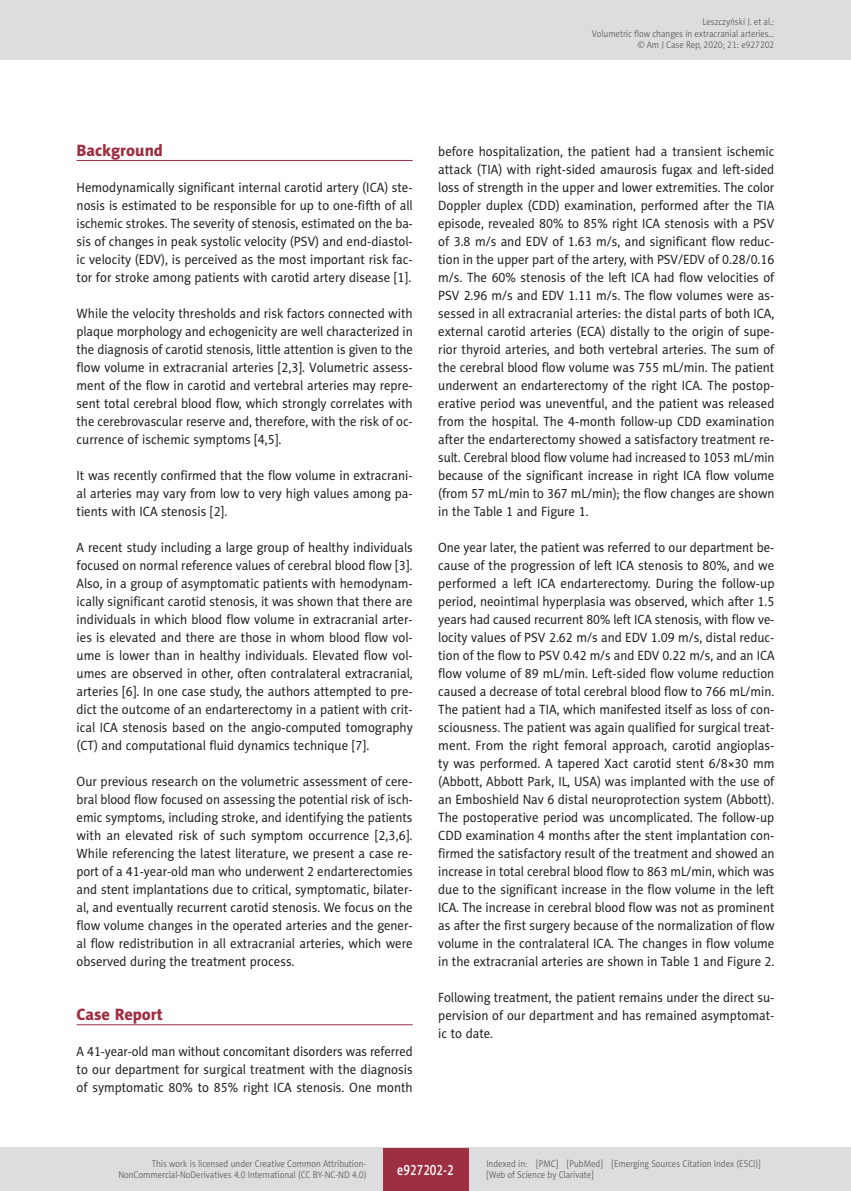
<style>
.page{position:relative;width:851px;height:1191px;background:#fff}
.page>*{position:absolute;margin:0;border:0;box-sizing:border-box;transform-origin:0 0}
.AJCR_Headline_1{font:16.5px "Naomi Sans EFN Heavy";color:#9d2f42}
.AJCR_e-PAGINA{font:15px "Naomi Sans EFN Medium";color:#fff;scale:.8 1}
.AJCR_Body{font:13.5px/18px "Naomi Sans EFN";color:#231f20;text-align:justify;scale:.95 1}
.AJCR_Body-2{font:13.5px/18px "Naomi Sans EFN";color:#231f20;text-align:justify;scale:.94 1}
.AJCR_Body-3{font:13.5px/18px "Naomi Sans EFN";color:#231f20;text-align:justify;scale:.93 1}
.AJCR_pagina_zywa{font:9.75px/11.2px "Naomi Sans EFN Light";color:#57585a;text-align:right;scale:.9 1}
.AJCR_pagina_sygnatur{font:9.75px "Naomi Sans EFN Light";color:#57585a;scale:.9 1}
</style>
<div class="page">
<hr style="left:77px;top:160px;width:335px;height:1px;background:#9d2f42">
<hr style="left:77px;top:1024px;width:335px;height:1px;background:#9d2f42">
<div style="left:0;top:0;width:850px;height:60px;background:#dcdddf"></div>
<hr style="left:850px;top:0;width:1px;height:60px;background:#dcdddf">
<div style="left:0;top:1148px;width:850px;height:43px;background:#dcdddf"></div>
<div style="left:383px;top:1147px;width:85px;height:43px;background:#9d2f42"></div>
<p class="AJCR_pagina_zywa" style="left:592px;top:16px;width:204px">Leszczyński J. et al.:<br>Volumetric flow changes in extracranial arteries…</p>
<p class="AJCR_pagina_sygnatur" style="left:637px;top:39px;width:153px">© Am J Case Rep, 2020; 21: e927202</p>
<p class="AJCR_Headline_1" style="left:77px;top:140px;width:88px">Background</p>
<p class="AJCR_Body" style="left:77px;top:178px;width:355px">Hemodynamically significant internal carotid artery (ICA) ste&shy;nosis is estimated to be responsible for up to one-fifth of all ischemic strokes. The severity of stenosis, estimated on the ba&shy;sis of changes in peak systolic velocity (PSV) and end-diastol&shy;ic velocity (EDV), is perceived as the most important risk fac&shy;tor for stroke among patients with carotid artery disease [1].</p>
<p class="AJCR_Body" style="left:77px;top:304px;width:355px">While the velocity thresholds and risk factors connected with plaque morphology and echogenicity are well characterized in the diagnosis of carotid stenosis, little attention is given to the flow volume in extracranial arteries [2,3]. Volumetric assess&shy;ment of the flow in carotid and vertebral arteries may repre&shy;sent total cerebral blood flow, which strongly correlates with the cerebrovascular reserve and, therefore, with the risk of oc&shy;currence of ischemic symptoms [4,5].</p>
<p class="AJCR_Body" style="left:77px;top:466px;width:355px">It was recently confirmed that the flow volume in extracrani&shy;al arteries may vary from low to very high values among pa&shy;tients with ICA stenosis [2].</p>
<p class="AJCR_Body" style="left:77px;top:538px;width:355px">A recent study including a large group of healthy individuals focused on normal reference values of cerebral blood flow [3].<br>Also, in a group of asymptomatic patients with hemodynam&shy;ically significant carotid stenosis, it was shown that there are individuals in which blood flow volume in extracranial arter&shy;ies is elevated and there are those in whom blood flow vol&shy;ume is lower than in healthy individuals. Elevated flow vol&shy;umes are observed in other, often contralateral extracranial, arteries [6]. In one case study, the authors attempted to pre&shy;dict the outcome of an endarterectomy in a patient with crit&shy;ical ICA stenosis based on the angio-computed tomography (CT) and computational fluid dynamics technique [7].</p>
<p class="AJCR_Body" style="left:77px;top:772px;width:355px">Our previous research on the volumetric assessment of cere&shy;bral blood flow focused on assessing the potential risk of isch&shy;emic symptoms, including stroke, and identifying the patients with an elevated risk of such symptom occurrence [2,3,6].<br>While referencing the latest literature, we present a case re&shy;port of a 41-year-old man who underwent 2 endarterectomies and stent implantations due to critical, symptomatic, bilater&shy;al, and eventually recurrent carotid stenosis. We focus on the flow volume changes in the operated arteries and the gener&shy;al flow redistribution in all extracranial arteries, which were observed during the treatment process.</p>
<p class="AJCR_Headline_1" style="left:77px;top:1004px;width:88px">Case Report</p>
<p class="AJCR_Body-3" style="left:77px;top:1042px;width:363px">A 41-year-old man without concomitant disorders was referred to our department for surgical treatment with the diagnosis of symptomatic 80% to 85% right ICA stenosis. One month</p>
<p class="AJCR_Body" style="left:438px;top:142px;width:355px">before hospitalization, the patient had a transient ischemic attack (TIA) with right-sided amaurosis fugax and left-sided loss of strength in the upper and lower extremities. The color Doppler duplex (CDD) examination, performed after the TIA episode, revealed 80% to 85% right ICA stenosis with a PSV of 3.8 m/s and EDV of 1.63 m/s, and significant flow reduc&shy;tion in the upper part of the artery, with PSV/EDV of 0.28/0.16 m/s. The 60% stenosis of the left ICA had flow velocities of PSV 2.96 m/s and EDV 1.11 m/s. The flow volumes were as&shy;sessed in all extracranial arteries: the distal parts of both ICA, external carotid arteries (ECA) distally to the origin of supe&shy;rior thyroid arteries, and both vertebral arteries. The sum of the cerebral blood flow volume was 755 mL/min. The patient underwent an endarterectomy of the right ICA. The postop&shy;erative period was uneventful, and the patient was released from the hospital. The 4-month follow-up CDD examination after the endarterectomy showed a satisfactory treatment re&shy;sult. Cerebral blood flow volume had increased to 1053 mL/min because of the significant increase in right ICA flow volume (from 57 mL/min to 367 mL/min); the flow changes are shown in the Table 1 and Figure 1.</p>
<p class="AJCR_Body-2" style="left:438px;top:538px;width:359px">One year later, the patient was referred to our department be&shy;cause of the progression of left ICA stenosis to 80%, and we performed a left ICA endarterectomy. During the follow-up period, neointimal hyperplasia was observed, which after 1.5 years had caused recurrent 80% left ICA stenosis, with flow ve&shy;locity values of PSV 2.62 m/s and EDV 1.09 m/s, distal reduc&shy;tion of the flow to PSV 0.42 m/s and EDV 0.22 m/s, and an ICA flow volume of 89 mL/min. Left-sided flow volume reduction caused a decrease of total cerebral blood flow to 766 mL/min.<br>The patient had a TIA, which manifested itself as loss of con&shy;sciousness. The patient was again qualified for surgical treat&shy;ment. From the right femoral approach, carotid angioplas&shy;ty was performed. A tapered Xact carotid stent 6/8×30 mm (Abbott, Abbott Park, IL, USA) was implanted with the use of an Emboshield Nav 6 distal neuroprotection system (Abbott).<br>The postoperative period was uncomplicated. The follow-up CDD examination 4 months after the stent implantation con&shy;firmed the satisfactory result of the treatment and showed an increase in total cerebral blood flow to 863 mL/min, which was due to the significant increase in the flow volume in the left ICA. The increase in cerebral blood flow was not as prominent as after the first surgery because of the normalization of flow volume in the contralateral ICA. The changes in flow volume in the extracranial arteries are shown in Table 1 and Figure 2.</p>
<p class="AJCR_Body" style="left:438px;top:988px;width:355px">Following treatment, the patient remains under the direct su&shy;pervision of our department and has remained asymptomat&shy;ic to date.</p>
<p class="AJCR_pagina_zywa" style="left:118px;top:1158px;width:277px">This work is licensed under Creative Common Attribution-<br>NonCommercial-NoDerivatives 4.0 International (CC BY-NC-ND 4.0)</p>
<p class="AJCR_e-PAGINA" style="left:397px;top:1160px;width:72px">e927202-2</p>
<p class="AJCR_pagina_zywa" style="left:486px;top:1158px;width:306px;text-align:left">Indexed in: [PMC] [PubMed] [Emerging Sources Citation Index (ESCI)] [Web of Science by Clarivate]</p>
</div>
